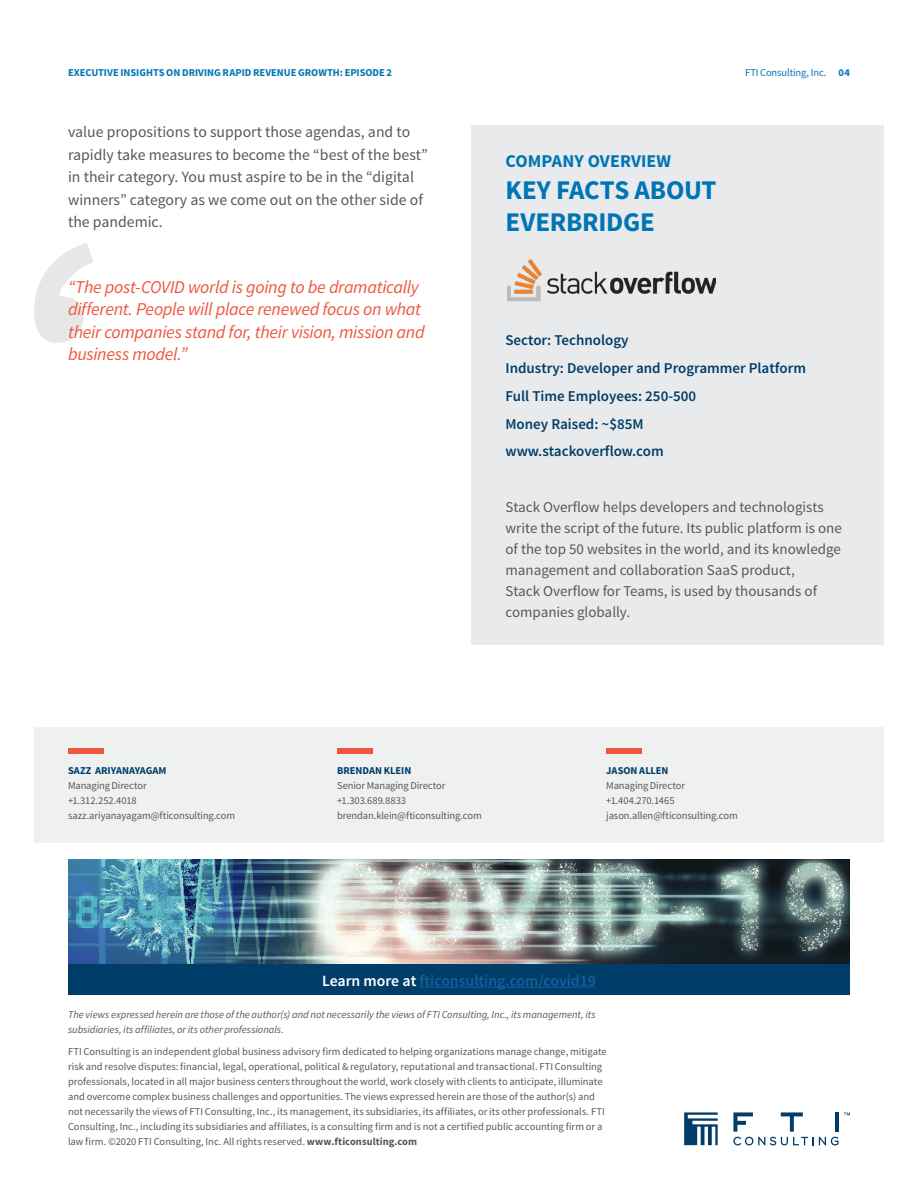
<style>
.page{position:relative;width:918px;height:1188px;background:#fff}
.page>*{position:absolute;margin:0;border:0;box-sizing:border-box;transform-origin:0 0}
.CS_Header{font:700 27px/32.4px "Source Sans Pro";letter-spacing:-.01em;color:#0075b6}
.t1{font:italic 18px/22.5px "Source Sans Pro";letter-spacing:-.02em;color:#f0553e}
.CS_Label{font:700 18px "Source Sans Pro";color:#0075b6}
.Subhead{font:15.75px/22.5px "Source Sans Pro";color:#57585a}
.Body_Copy{font:600 15.75px "Source Sans Pro";color:#175d9e}
.Body_copy{font:15px/21px "Source Sans Pro";color:#57585a}
.Body_copy-2{font:600 15px "Source Sans Pro";color:#003e69}
.Boilerplate{font:10.5px/15px "Source Sans Pro";color:#57585a}
.Bio_details{font:10.5px "Source Sans Pro";letter-spacing:-.01em;color:#57585a}
.Boilerplate-2{font:italic 10.5px/15px "Source Sans Pro";color:#57585a}
.t2{font:700 10.5px "Source Sans Pro";letter-spacing:-.005em;color:#0075b6}
.Bio_Name{font:700 10.5px "Source Sans Pro";color:#003e69}
.t3{font:10.5px "Source Sans Pro";letter-spacing:-.01em;color:#0075b6}
.s1{font-weight:700}
.s2{color:#fff}
</style>
<div class="page">
<svg style="left:684px;top:1112px;width:34px;height:33px"></svg>
<svg style="left:844px;top:1112px;width:6px;height:3px"></svg>
<hr style="left:835px;top:1112px;width:4px;height:20px;background:#003e69">
<svg style="left:733px;top:1112px;width:105px;height:33px"></svg>
<div style="left:34px;top:727px;width:850px;height:115px;background:#eff0f0"></div>
<div style="left:68px;top:749px;width:36px;height:5px;background:#f0553e"></div>
<img style="left:68px;top:860px;width:782px;height:104px">
<div style="left:68px;top:964px;width:782px;height:31px;background:#003e69"></div>
<hr style="left:420px;top:987px;width:176px;height:1px;background:#175d9e">
<div style="left:337px;top:749px;width:36px;height:5px;background:#f0553e"></div>
<div style="left:606px;top:749px;width:36px;height:5px;background:#f0553e"></div>
<div style="left:472px;top:125px;width:412px;height:520px;background:#e9eaeb"></div>
<img style="left:507px;top:259px;width:208px;height:43px">
<svg style="left:34px;top:243px;width:59px;height:100px"></svg>
<p class="t2" style="left:68px;top:66px;width:326px">EXECUTIVE INSIGHTS ON DRIVING RAPID REVENUE GROWTH: EPISODE 2</p>
<p class="Subhead" style="left:68px;top:121px;width:361px">value propositions to support those agendas, and to rapidly take measures to become the “best of the best” in their category. You must aspire to be in the “digital winners” category as we come out on the other side of the pandemic.</p>
<p class="t1" style="left:68px;top:275px;width:358px">“The post-COVID world is going to be dramatically different. People will place renewed focus on what their companies stand for, their vision, mission and business model.”</p>
<p class="t3" style="left:745px;top:66px;width:106px">FTI Consulting, Inc. <span class="s1">04</span></p>
<p class="CS_Label" style="left:505px;top:149px;width:167px">COMPANY OVERVIEW</p>
<p class="CS_Header" style="left:505px;top:175px;width:213px">KEY FACTS ABOUT<br>EVERBRIDGE</p>
<p class="Body_copy-2" style="left:505px;top:331px;width:125px">Sector: Technology</p>
<p class="Body_copy-2" style="left:505px;top:359px;width:302px">Industry: Developer and Programmer Platform</p>
<p class="Body_copy-2" style="left:505px;top:386px;width:192px">Full Time Employees: 250-500</p>
<p class="Body_copy-2" style="left:505px;top:414px;width:140px">Money Raised: ~$85M</p>
<p class="Body_copy-2" style="left:505px;top:442px;width:160px">www.stackoverflow.com</p>
<p class="Body_copy" style="left:505px;top:497px;width:338px">Stack Overflow helps developers and technologists write the script of the future. Its public platform is one of the top 50 websites in the world, and its knowledge management and collaboration SaaS product,<br>Stack Overflow for Teams, is used by thousands of companies globally.</p>
<p class="Bio_Name" style="left:68px;top:763px;width:100px">SAZZ ARIYANAYAGAM</p>
<p class="Bio_details" style="left:68px;top:779px;width:80px">Managing Director</p>
<p class="Bio_details" style="left:68px;top:794px;width:70px">+1.312.252.4018</p>
<p class="Bio_details" style="left:68px;top:809px;width:169px">sazz.ariyanayagam@fticonsulting.com</p>
<p class="Bio_Name" style="left:337px;top:763px;width:76px">BRENDAN KLEIN</p>
<p class="Bio_details" style="left:337px;top:779px;width:110px">Senior Managing Director</p>
<p class="Bio_details" style="left:337px;top:794px;width:70px">+1.303.689.8833</p>
<p class="Bio_details" style="left:337px;top:809px;width:146px">brendan.klein@fticonsulting.com</p>
<p class="Bio_Name" style="left:606px;top:763px;width:64px">JASON ALLEN</p>
<p class="Bio_details" style="left:606px;top:779px;width:80px">Managing Director</p>
<p class="Bio_details" style="left:606px;top:794px;width:70px">+1.404.270.1465</p>
<p class="Bio_details" style="left:606px;top:809px;width:133px">jason.allen@fticonsulting.com</p>
<p class="Body_Copy" style="left:322px;top:970px;width:275px"><span class="s2">Learn more at</span> fticonsulting.com/covid19</p>
<p class="Boilerplate-2" style="left:68px;top:1007px;width:529px">The views expressed herein are those of the author(s) and not necessarily the views of FTI Consulting, Inc., its management, its subsidiaries, its affiliates, or its other professionals.</p>
<p class="Boilerplate" style="left:68px;top:1045px;width:540px">FTI Consulting is an independent global business advisory firm dedicated to helping organizations manage change, mitigate risk and resolve disputes: financial, legal, operational, political &amp; regulatory, reputational and transactional. FTI Consulting professionals, located in all major business centers throughout the world, work closely with clients to anticipate, illuminate and overcome complex business challenges and opportunities. The views expressed herein are those of the author(s) and not necessarily the views of FTI Consulting, Inc., its management, its subsidiaries, its affiliates, or its other professionals. FTI Consulting, Inc., including its subsidiaries and affiliates, is a consulting firm and is not a certified public accounting firm or a law firm. ©2020 FTI Consulting, Inc. All rights reserved. <span class="s1">www.fticonsulting.com</span></p>
</div>
